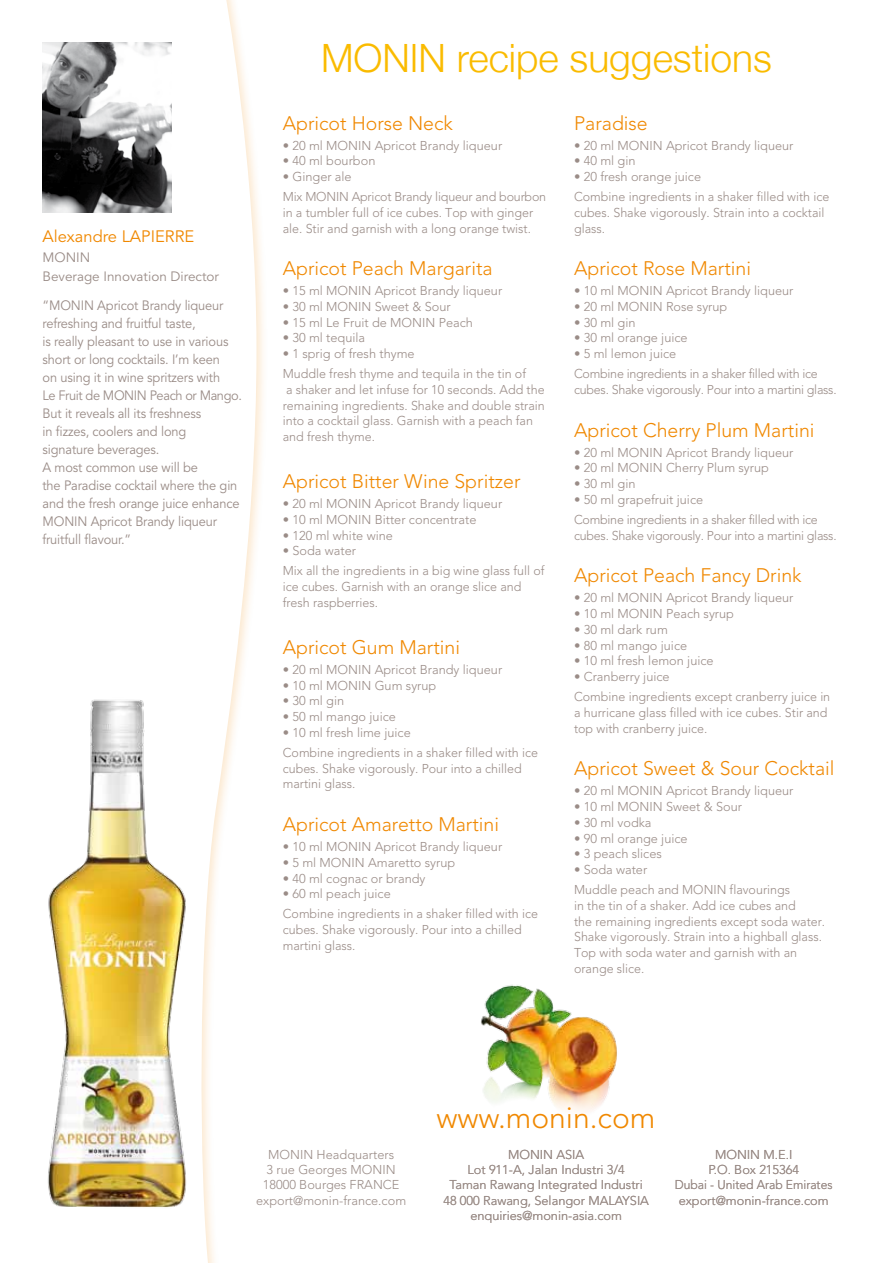
<style>
.page{position:relative;width:893px;height:1263px;background:#fff}
.page>*{position:absolute;margin:0;border:0;box-sizing:border-box;transform-origin:0 0}
.t1{font:300 39px "Helvetica Neue";color:#fabb00}
.t2{font:300 30px "Avenir LT Std";color:#f08800}
.t3{font:300 19.5px "Avenir LT Std";color:#f08800}
.t4{font:16.5px "Avenir LT Std";color:#f08800}
.t5{font:13.5px/18px "Avenir LT Std";letter-spacing:-.01em;color:#9a8c87;scale:.95 1}
.t6{font:13.5px/19.5px "Avenir LT Std";letter-spacing:-.01em;color:#9a8c87}
.t7{font:300 12.75px/15.8px "Avenir LT Std";color:#9a8c87}
.t8{font:300 12.75px/20px "Avenir LT Std";letter-spacing:-.02em;color:#9a8c87}
.t9{font:300 12.75px/15.3px "Avenir";color:#9a8c87;text-align:center}
</style>
<div class="page">
<img style="left:481px;top:984px;width:136px;height:128px">
<div style="left:0;top:0;width:269px;height:1263px;background:#f08800;opacity:.2"></div>
<svg style="left:0;top:0;width:256px;height:1263px"></svg>
<img style="left:43px;top:682px;width:148px;height:538px">
<img style="left:43px;top:43px;width:128px;height:170px">
<p class="t4" style="left:43px;top:227px;width:153px">Alexandre Lapierre</p>
<p class="t6" style="left:43px;top:248px;width:178px">MONIN<br>Beverage I nnovation Director</p>
<p class="t5" style="left:43px;top:296px;width:211px">“MONI N Apricot Brandy liqueur refreshing and fruitful taste,<br>is really pleasant to use in various short or long cocktails m’ I. keen<br>on using init wine spritzers with<br>Le Fruit de MONI N Peach or Mango.<br>But it reveals all its freshness<br>in fizzes, coolers and long<br>signature beverages.<br>A most common use will be<br>the Paradise cocktail where the gin and the fresh orange juice enhance<br>MONI N Apricot Brandy liqueur fruitfull flavour “.</p>
<h1 class="t1" style="left:321px;top:34px;width:452px">MONIN recipe suggestions</h1>
<h3 class="t3" style="left:283px;top:111px;width:172px">Apricot Horse Neck</h3>
<p class="t7" style="left:283px;top:137px;width:221px">• 20 ml MONIN Apricot Brandy liqueur</p>
<p class="t7" style="left:283px;top:153px;width:94px">• 40 ml bourbon</p>
<p class="t7" style="left:283px;top:167px;width:265px;line-height:20px">• Ginger ale<br>Mix MONIN Apricot Brandy liqueur and bourbon</p>
<p class="t7" style="left:283px;top:205px;width:252px">in a tumbler full of ice cubes. Top with ginger ale. Stir and garnish with a long orange twist.</p>
<h3 class="t3" style="left:283px;top:257px;width:211px">Apricot Peach Margarita</h3>
<p class="t7" style="left:283px;top:283px;width:221px">• 15 ml MONIN Apricot Brandy liqueur</p>
<p class="t7" style="left:283px;top:299px;width:170px">• 30 ml MONIN Sweet &amp; Sour</p>
<p class="t7" style="left:283px;top:314px;width:192px">• 15 ml Le Fruit de MONIN Peach</p>
<p class="t7" style="left:283px;top:330px;width:84px">• 30 ml tequila</p>
<p class="t7" style="left:283px;top:344px;width:245px;line-height:20px">• 1 sprig of fresh thyme<br>Muddle fresh thyme and tequila in the tin of</p>
<p class="t7" style="left:283px;top:382px;width:264px">a shaker and let infuse for 10 seconds. Add the remaining ingredients. Shake and double strain into a cocktail glass. Garnish with a peach fan and fresh thyme.</p>
<h3 class="t3" style="left:283px;top:470px;width:239px">Apricot Bitter Wine Spritzer</h3>
<p class="t7" style="left:283px;top:496px;width:221px">• 20 ml MONIN Apricot Brandy liqueur</p>
<p class="t7" style="left:283px;top:512px;width:195px">• 10 ml MONIN Bitter concentrate</p>
<p class="t7" style="left:283px;top:527px;width:112px">• 120 ml white wine</p>
<p class="t7" style="left:283px;top:541px;width:263px;line-height:20px">• Soda water<br>Mix all the ingredients in a big wine glass full of</p>
<p class="t7" style="left:283px;top:579px;width:240px">ice cubes. Garnish with an orange slice and fresh raspberries.</p>
<h3 class="t3" style="left:283px;top:636px;width:179px">Apricot Gum Martini</h3>
<p class="t7" style="left:283px;top:662px;width:221px">• 20 ml MONIN Apricot Brandy liqueur</p>
<p class="t7" style="left:283px;top:677px;width:155px">• 10 ml MONIN Gum syrup</p>
<p class="t7" style="left:283px;top:693px;width:63px">• 30 ml gin</p>
<p class="t7" style="left:283px;top:709px;width:115px">• 50 ml mango juice</p>
<p class="t7" style="left:283px;top:722px;width:257px;line-height:20px">• 10 ml fresh lime juice<br>Combine ingredients in a shaker filled with ice</p>
<p class="t7" style="left:283px;top:760px;width:240px">cubes. Shake vigorously. Pour into a chilled martini glass.</p>
<h3 class="t3" style="left:283px;top:813px;width:218px">Apricot Amaretto Martini</h3>
<p class="t7" style="left:283px;top:839px;width:221px">• 10 ml MONIN Apricot Brandy liqueur</p>
<p class="t7" style="left:283px;top:854px;width:174px">• 5 ml MONIN Amaretto syrup</p>
<p class="t7" style="left:283px;top:870px;width:144px">• 40 ml cognac or brandy</p>
<p class="t7" style="left:283px;top:884px;width:257px;line-height:20px">• 60 ml peach juice<br>Combine ingredients in a shaker filled with ice</p>
<p class="t7" style="left:283px;top:922px;width:240px">cubes. Shake vigorously. Pour into a chilled martini glass.</p>
<h3 class="t3" style="left:574px;top:111px;width:75px">Paradise</h3>
<p class="t7" style="left:574px;top:137px;width:221px">• 20 ml MONIN Apricot Brandy liqueur</p>
<p class="t7" style="left:574px;top:153px;width:63px">• 40 ml gin</p>
<p class="t7" style="left:574px;top:167px;width:257px;line-height:20px">• 20 fresh orange juice<br>Combine ingredients in a shaker filled with ice</p>
<p class="t7" style="left:574px;top:205px;width:252px">cubes. Shake vigorously. Strain into a cocktail glass.</p>
<h3 class="t3" style="left:574px;top:257px;width:178px">Apricot Rose Martini</h3>
<p class="t7" style="left:574px;top:283px;width:221px">• 10 ml MONIN Apricot Brandy liqueur</p>
<p class="t7" style="left:574px;top:299px;width:155px">• 20 ml MONIN Rose syrup</p>
<p class="t7" style="left:574px;top:314px;width:63px">• 30 ml gin</p>
<p class="t7" style="left:574px;top:330px;width:115px">• 30 ml orange juice</p>
<p class="t8" style="left:574px;top:344px;width:245px">• 5 ml lemon juice<br>Combine ingredients in a shaker filled with ice</p>
<p class="t8" style="left:574px;top:380px;width:264px">cubes. Shake vigorously. Pour into a martini glass.</p>
<h3 class="t3" style="left:574px;top:418px;width:242px">Apricot Cherry Plum Martini</h3>
<p class="t7" style="left:574px;top:444px;width:221px">• 20 ml MONIN Apricot Brandy liqueur</p>
<p class="t7" style="left:574px;top:460px;width:196px">• 20 ml MONIN Cherry Plum syrup</p>
<p class="t7" style="left:574px;top:476px;width:63px">• 30 ml gin</p>
<p class="t8" style="left:574px;top:490px;width:245px">• 50 ml grapefruit juice<br>Combine ingredients in a shaker filled with ice</p>
<p class="t8" style="left:574px;top:525px;width:264px">cubes. Shake vigorously. Pour into a martini glass.</p>
<h3 class="t3" style="left:574px;top:564px;width:229px">Apricot Peach Fancy Drink</h3>
<p class="t7" style="left:574px;top:590px;width:221px">• 20 ml MONIN Apricot Brandy liqueur</p>
<p class="t7" style="left:574px;top:606px;width:161px">• 10 ml MONIN Peach syrup</p>
<p class="t7" style="left:574px;top:622px;width:95px">• 30 ml dark rum</p>
<p class="t7" style="left:574px;top:637px;width:115px">• 80 ml mango juice</p>
<p class="t7" style="left:574px;top:653px;width:141px">• 10 ml fresh lemon juice</p>
<p class="t7" style="left:574px;top:667px;width:258px;line-height:20px">• Cranberry juice<br>Combine ingredients except cranberry juice in</p>
<p class="t7" style="left:574px;top:705px;width:255px">a hurricane glass filled with ice cubes. Stir and top with cranberry juice.</p>
<h3 class="t3" style="left:574px;top:757px;width:262px">Apricot Sweet &amp; Sour Cocktail</h3>
<p class="t7" style="left:574px;top:783px;width:221px">• 20 ml MONIN Apricot Brandy liqueur</p>
<p class="t7" style="left:574px;top:799px;width:170px">• 10 ml MONIN Sweet &amp; Sour</p>
<p class="t7" style="left:574px;top:814px;width:79px">• 30 ml vodka</p>
<p class="t7" style="left:574px;top:830px;width:115px">• 90 ml orange juice</p>
<p class="t7" style="left:574px;top:846px;width:89px">• 3 peach slices</p>
<p class="t7" style="left:574px;top:860px;width:217px;line-height:20px">• Soda water<br>Muddle peach and MONIN flavourings</p>
<p class="t7" style="left:574px;top:897px;width:253px">in the tin of a shaker. Add ice cubes and<br>the remaining ingredients except soda water.<br>Shake vigorously. Strain into a highball glass.<br>Top with soda water and garnish with an orange slice.</p>
<p class="t9" style="left:256px;top:1147px;width:152px">MONIN Headquarters<br>3 rue Georges MONIN<br>18000 Bourges FRANCE export@monin-france.com</p>
<h2 class="t2" style="left:436px;top:1100px;width:221px">www.monin.com</h2>
<p class="t7" style="left:443px;top:1147px;width:207px;line-height:15.3px;text-align:center">MONIN ASIA<br>Lot 911-A, Jalan Industri 3/4<br>Taman Rawang Integrated Industri<br>48 000 Rawang, Selangor MALAYSIA enquiries@monin-asia.com</p>
<p class="t7" style="left:675px;top:1147px;width:159px;line-height:15.3px;text-align:center">MONIN M I .E.<br>O. P . Box 215364<br>Dubai - United Arab Emirates export@monin-france.com</p>
</div>
